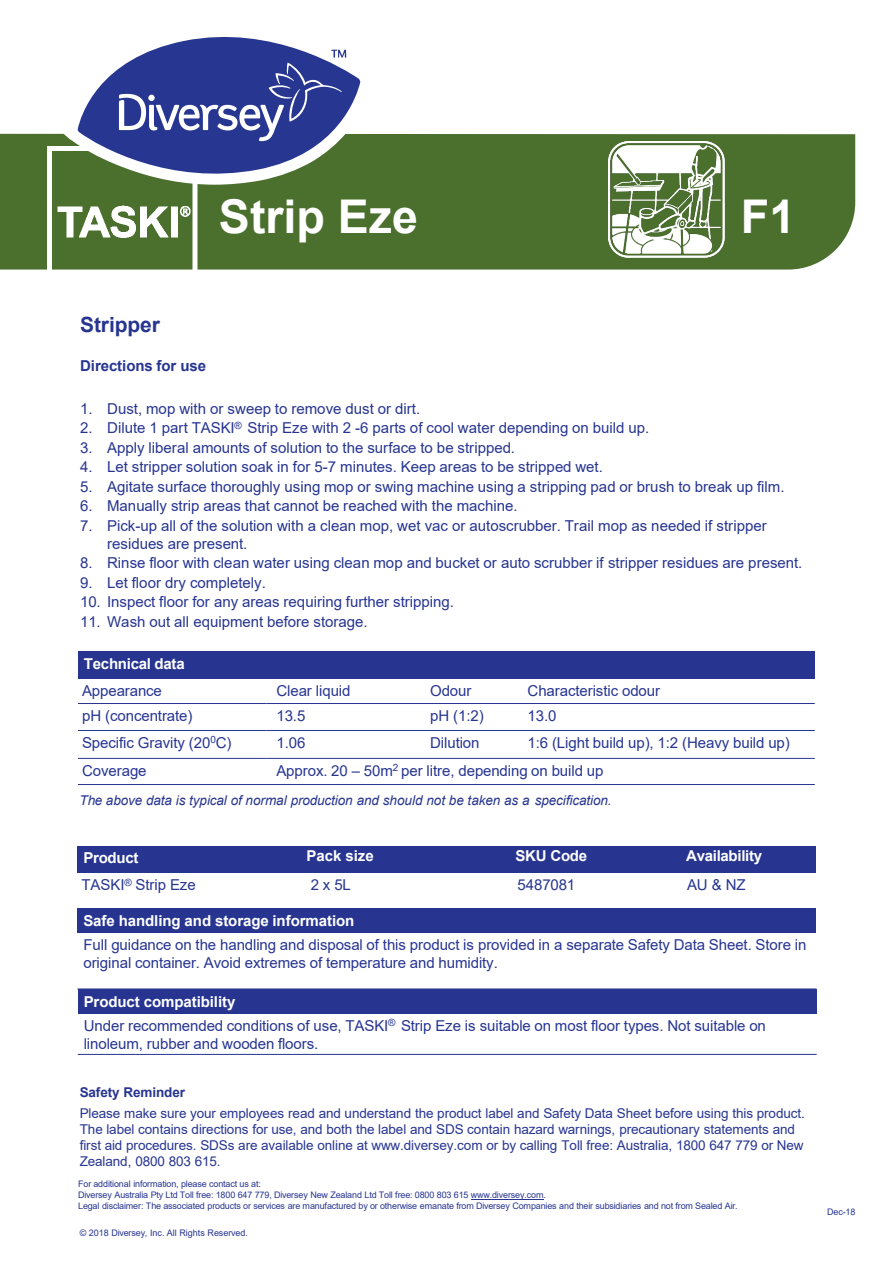
<style>
.page{position:relative;width:893px;height:1263px;background:#fff}
.page>*{position:absolute;margin:0;border:0;box-sizing:border-box;transform-origin:0 0}
.t1{font:700 46.5px "Arial";color:#fff}
.t2{font:700 21px "Arial";letter-spacing:-.005em;color:#273591}
.t3{font:15px/18px "Arial";letter-spacing:-.005em;color:#273591}
.t4{font:700 15px "Arial";letter-spacing:-.01em;color:#fff}
.t5{font:700 15px "Arial";letter-spacing:-.005em;color:#273591}
.t6{font:13.5px/16.2px "Arial";letter-spacing:-.01em;color:#273591}
.t7{font:italic 13.5px "Arial";letter-spacing:-.005em;color:#273591}
.t8{font:700 13.5px "Arial";letter-spacing:-.01em;color:#273591}
.t9{font:9px/10.8px "Arial";letter-spacing:-.015em;color:#273591}
.s1{font-weight:700;color:#fff}
</style>
<div class="page">
<div style="left:0;top:134px;width:855px;height:136px;background:#4b702e"></div>
<img style="left:40px;top:139px;width:165px;height:131px">
<svg style="left:58px;top:81px;width:317px;height:104px"></svg>
<svg style="left:77px;top:36px;width:283px;height:150px"></svg>
<svg style="left:119px;top:50px;width:227px;height:91px;background:#4b58a3"></svg>
<div style="left:78px;top:652px;width:736px;height:27px;background:#273591"></div>
<hr style="left:78px;top:703px;width:188px;height:1px;background:#273591">
<hr style="left:266px;top:703px;width:548px;height:1px;background:#273591">
<hr style="left:78px;top:730px;width:188px;height:1px;background:#273591">
<hr style="left:266px;top:730px;width:548px;height:1px;background:#273591">
<hr style="left:78px;top:758px;width:188px;height:1px;background:#273591">
<hr style="left:266px;top:758px;width:548px;height:1px;background:#273591">
<hr style="left:78px;top:784px;width:736px;height:1px;background:#273591">
<div style="left:77px;top:846px;width:225px;height:27px;background:#273591"></div>
<div style="left:302px;top:846px;width:207px;height:27px;background:#273591"></div>
<div style="left:509px;top:846px;width:153px;height:27px;background:#273591"></div>
<div style="left:662px;top:846px;width:153px;height:27px;background:#273591"></div>
<div style="left:77px;top:908px;width:739px;height:24px;background:#273591"></div>
<hr style="left:77px;top:989px;width:739px;height:1px;background:#273591">
<div style="left:78px;top:989px;width:738px;height:24px;background:#273591"></div>
<hr style="left:78px;top:1054px;width:738px;height:1px;background:#273591">
<hr style="left:471px;top:1199px;width:72px;height:1px;background:#273591">
<img style="left:608px;top:142px;width:116px;height:116px">
<h1 class="t1" style="left:219px;top:184px;width:201px">Strip Eze</h1>
<h1 class="t1" style="left:741px;top:184px;width:56px">F1</h1>
<h2 class="t2" style="left:80px;top:310px;width:81px">Stripper</h2>
<p class="t5" style="left:80px;top:355px;width:128px">Directions for use</p>
<p class="t3" style="left:80px;top:399px;width:341px">1. Dust, mop with or sweep to remove dust or dirt.</p>
<p class="t3" style="left:80px;top:419px;width:571px">2. Dilute 1 part TASKI<sup>®</sup> Strip Eze with 2 -6 parts of cool water depending on build up.</p>
<p class="t3" style="left:80px;top:438px;width:436px">3. Apply liberal amounts of solution to the surface to be stripped.</p>
<p class="t3" style="left:80px;top:458px;width:524px">4. Let stripper solution soak in for 5-7 minutes. Keep areas to be stripped wet.</p>
<p class="t3" style="left:80px;top:477px;width:706px">5. Agitate surface thoroughly using mop or swing machine using a stripping pad or brush to break up film.</p>
<p class="t3" style="left:80px;top:497px;width:439px">6. Manually strip areas that cannot be reached with the machine.</p>
<p class="t3" style="left:107px;top:516px;width:661px;text-indent:-27px">7. Pick-up all of the solution with a clean mop, wet vac or autoscrubber. Trail mop as needed if stripper residues are present.</p>
<p class="t3" style="left:80px;top:554px;width:724px">8. Rinse floor with clean water using clean mop and bucket or auto scrubber if stripper residues are present.</p>
<p class="t3" style="left:80px;top:573px;width:187px">9. Let floor dry completely.</p>
<p class="t3" style="left:80px;top:593px;width:375px">10. Inspect floor for any areas requiring further stripping.</p>
<p class="t3" style="left:80px;top:612px;width:289px">11. Wash out all equipment before storage.</p>
<p class="t4" style="left:84px;top:654px;width:102px">Technical data</p>
<p class="t3" style="left:82px;top:682px;width:81px">Appearance</p>
<p class="t3" style="left:276px;top:682px;width:76px">Clear liquid</p>
<p class="t3" style="left:430px;top:682px;width:43px">Odour</p>
<p class="t3" style="left:527px;top:682px;width:134px">Characteristic odour</p>
<p class="t3" style="left:82px;top:707px;width:112px">pH (concentrate)</p>
<p class="t3" style="left:276px;top:707px;width:30px">13.5</p>
<p class="t3" style="left:430px;top:707px;width:55px">pH (1:2)</p>
<p class="t3" style="left:527px;top:707px;width:30px">13.0</p>
<p class="t3" style="left:82px;top:734px;width:151px">Specific Gravity (20<sup>0</sup>C)</p>
<p class="t3" style="left:276px;top:734px;width:30px">1.06</p>
<p class="t3" style="left:430px;top:734px;width:51px">Dilution</p>
<p class="t3" style="left:527px;top:734px;width:264px">1:6 (Light build up), 1:2 (Heavy build up)</p>
<p class="t3" style="left:82px;top:761px;width:66px">Coverage</p>
<p class="t3" style="left:276px;top:761px;width:328px">Approx. 20 – 50m<sup>2</sup> per litre, depending on build up</p>
<p class="t7" style="left:80px;top:792px;width:533px">The above data is typical of normal production and should not be taken as a specification.</p>
<p class="t4" style="left:83px;top:848px;width:57px">Product</p>
<p class="t4" style="left:306px;top:845px;width:69px">Pack size</p>
<p class="t4" style="left:515px;top:845px;width:73px">SKU Code</p>
<p class="t4" style="left:686px;top:845px;width:78px">Availability</p>
<p class="t3" style="left:81px;top:876px;width:116px">TASKI<sup>®</sup> Strip Eze</p>
<p class="t3" style="left:311px;top:876px;width:42px">2 x 5L</p>
<p class="t3" style="left:517px;top:876px;width:59px">5487081</p>
<p class="t3" style="left:687px;top:876px;width:60px">AU &amp; NZ</p>
<p class="t4" style="left:83px;top:910px;width:272px">Safe handling and storage information</p>
<p class="t3" style="left:83px;top:935px;width:724px">Full guidance on the handling and disposal of this product is provided in a separate Safety Data Sheet. Store in original container. Avoid extremes of temperature and humidity.</p>
<p class="t3" style="left:84px;top:989px;width:683px;line-height:24px"><span class="s1">Product compatibility<br></span>Under recommended conditions of use, TASKI<sup>®</sup> Strip Eze is suitable on most floor types. Not suitable on</p>
<p class="t3" style="left:84px;top:1034px;width:236px">linoleum, rubber and wooden floors.</p>
<p class="t8" style="left:80px;top:1083px;width:107px">Safety Reminder</p>
<p class="t6" style="left:80px;top:1105px;width:726px">Please make sure your employees read and understand the product label and Safety Data Sheet before using this product.<br>The label contains directions for use, and both the label and SDS contain hazard warnings, precautionary statements and first aid procedures. SDSs are available online at www.diversey.com or by calling Toll free: Australia, 1800 647 779 or New Zealand, 0800 803 615.</p>
<p class="t9" style="left:78px;top:1178px;width:661px">For additional information, please contact us at:<br>Diversey Australia Pty Ltd Toll free: 1800 647 779, Diversey New Zealand Ltd Toll free: 0800 803 615 www.diversey.com.<br>Legal disclaimer: The associated products or services are manufactured by or otherwise emanate from Diversey Companies and their subsidiaries and not from Sealed Air.</p>
<p class="t9" style="left:80px;top:1228px;width:170px">© 2018 Diversey, Inc. All Rights Reserved.</p>
<p class="t9" style="left:827px;top:1207px;width:30px">Dec-18</p>
</div>
